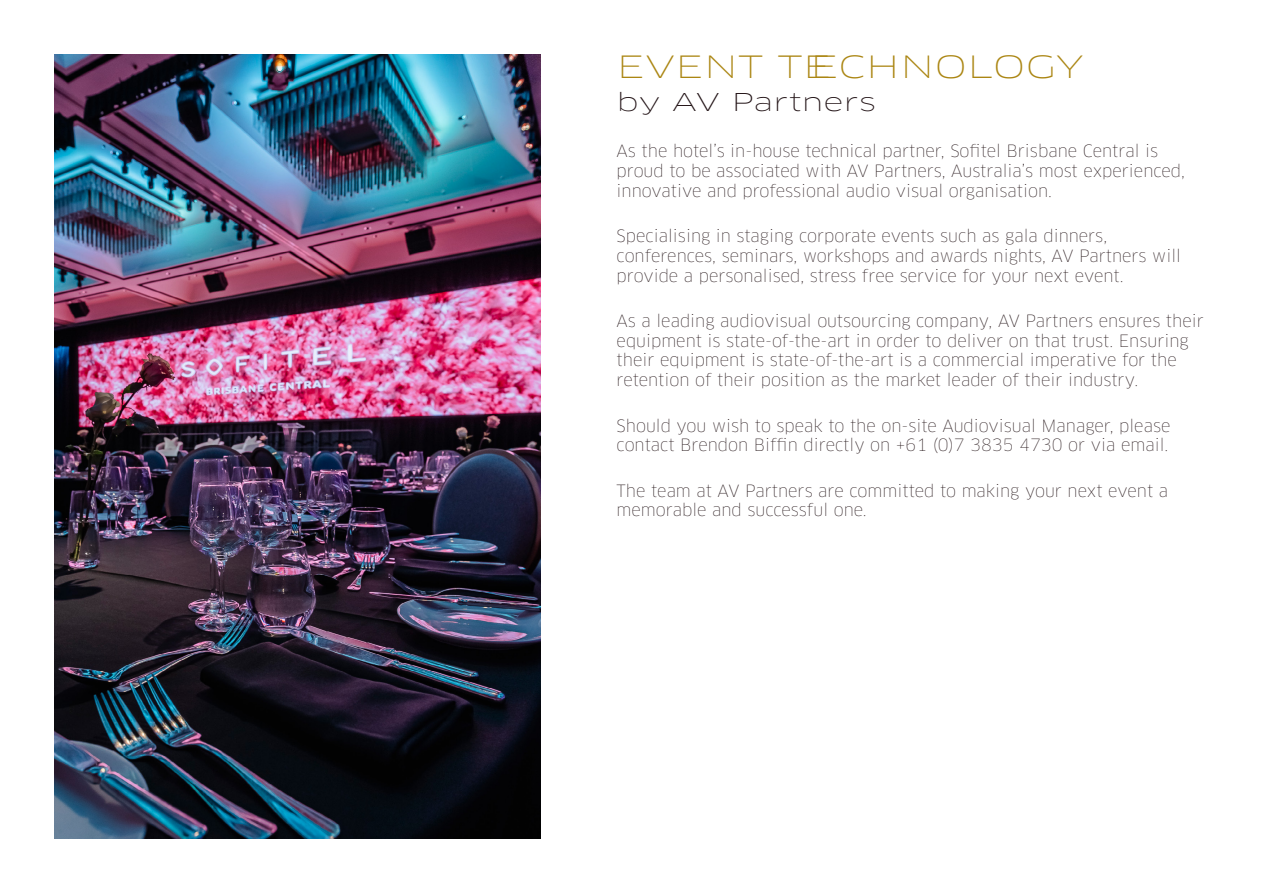
<style>
.page{position:relative;width:1263px;height:893px;background:#fff}
.page>*{position:absolute;margin:0;border:0;box-sizing:border-box;transform-origin:0 0}
.t1{font:100 30px "Clan OT Extd";color:#ab8613}
.t2{font:100 24px "Clan OT Extd";color:#231417}
.t3{font:100 16.5px/19.8px "Clan OT";color:#231417}
</style>
<div class="page">
<img style="left:54px;top:54px;width:486px;height:785px">
<h1 class="t1" style="left:617px;top:48px;width:469px">EVENT TEECHNOLOGY</h1>
<h2 class="t2" style="left:617px;top:87px;width:261px">by AV Partners</h2>
<p class="t3" style="left:617px;top:141px;width:570px">As the hotel’s in-house technical partner, Sofitel Brisbane Central is proud to be associated with AV Partners, Australia’s most experienced, innovative and professional audio visual organisation.</p>
<p class="t3" style="left:617px;top:226px;width:566px">Specialising in staging corporate events such as gala dinners, conferences, seminars, workshops and awards nights, AV Partners will provide a personalised, stress free service for your next event.</p>
<p class="t3" style="left:617px;top:311px;width:589px">As a leading audiovisual outsourcing company, AV Partners ensures their equipment is state-of-the-art in order to deliver on that trust. Ensuring their equipment is state-of-the-art is a commercial imperative for the retention of their position as the market leader of their industry.</p>
<p class="t3" style="left:617px;top:415px;width:555px">Should you wish to speak to the on-site Audiovisual Manager, please contact Brendon Biffi n directly on +61 (0)7 3835 4730 or via email.</p>
<p class="t3" style="left:617px;top:481px;width:553px">The team at AV Partners are committed to making your next event a memorable and successful one.</p>
</div>
